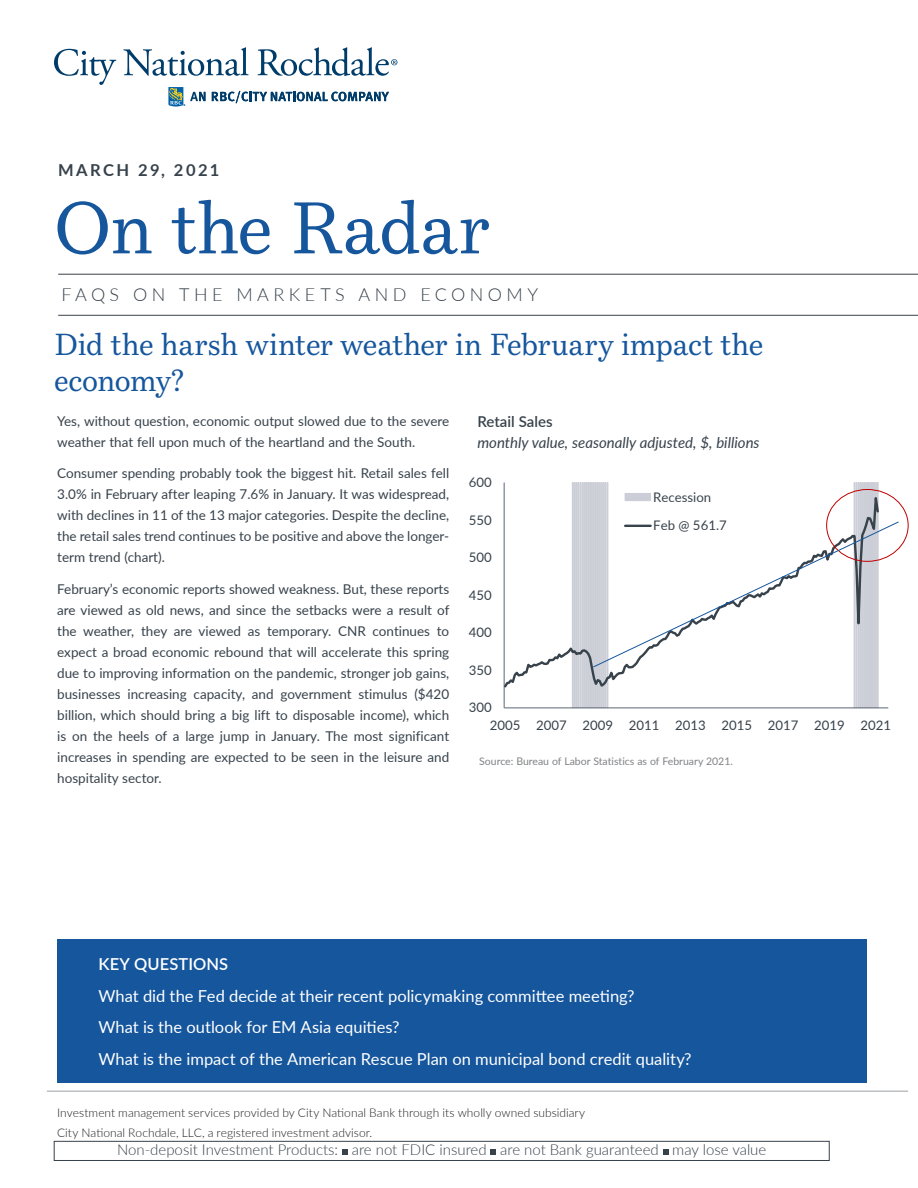
<style>
.page{position:relative;width:918px;height:1188px;background:#fff}
.page>*{position:absolute;margin:0;border:0;box-sizing:border-box;transform-origin:0 0}
.Intro_Paragraph{font:72px "Bressay";letter-spacing:-.01em;color:#15569d}
.Intro_Paragraph-2{font:30px/36px "Bressay";letter-spacing:-.005em;color:#15569d}
.Intro_Paragraph-3{font:300 18px "Lato";letter-spacing:.245em;color:#37424b}
.t1{font:16.5px "Lato";color:#fff}
.t2{font:600 16.5px "Lato";letter-spacing:.005em;color:#fff}
.t3{font:700 16.5px "Lato";letter-spacing:.15em;color:#37424b}
.t4{font:300 15px "Lato";color:#37424b}
.Letter_Body{font:italic 15px "Lato";color:#37424b}
.Letter_Body-2{font:600 15px "Lato";color:#37424b}
.t5{font:13.5px/21px "Lato";color:#37424b;text-align:justify}
.t6{font:13.2px/28.8px "Lato";color:#37424b}
.Body{font:300 12px "Lato";letter-spacing:.005em;color:#231f20}
.Letter_Body-3{font:10.5px "Lato";color:#808285}
</style>
<div class="page">
<div style="left:57px;top:940px;width:810px;height:143px;background:#15569d"></div>
<svg style="left:342px;top:1150px;width:6px;height:5px"></svg>
<svg style="left:491px;top:1149px;width:5px;height:6px"></svg>
<svg style="left:663px;top:1149px;width:5px;height:6px"></svg>
<div style="left:54px;top:1141px;width:775px;height:20px;border:1px solid #37424b"></div>
<div style="left:572px;top:483px;width:2px;height:225px;border:1px solid #cbced6"></div>
<div style="left:574px;top:483px;width:2px;height:225px;border:1px solid #cbced6"></div>
<div style="left:576px;top:483px;width:1px;height:225px;border:1px solid #cbced6"></div>
<div style="left:578px;top:483px;width:1px;height:225px;border:1px solid #cbced6"></div>
<div style="left:580px;top:483px;width:1px;height:225px;border:1px solid #cbced6"></div>
<div style="left:582px;top:483px;width:1px;height:225px;border:1px solid #cbced6"></div>
<div style="left:583px;top:483px;width:2px;height:225px;border:1px solid #cbced6"></div>
<div style="left:585px;top:483px;width:2px;height:225px;border:1px solid #cbced6"></div>
<div style="left:587px;top:483px;width:2px;height:225px;border:1px solid #cbced6"></div>
<div style="left:589px;top:483px;width:2px;height:225px;border:1px solid #cbced6"></div>
<div style="left:591px;top:483px;width:2px;height:225px;border:1px solid #cbced6"></div>
<div style="left:593px;top:483px;width:2px;height:225px;border:1px solid #cbced6"></div>
<div style="left:595px;top:483px;width:2px;height:225px;border:1px solid #cbced6"></div>
<div style="left:597px;top:483px;width:2px;height:225px;border:1px solid #cbced6"></div>
<div style="left:599px;top:483px;width:2px;height:225px;border:1px solid #cbced6"></div>
<div style="left:601px;top:483px;width:2px;height:225px;border:1px solid #cbced6"></div>
<div style="left:603px;top:483px;width:1px;height:225px;border:1px solid #cbced6"></div>
<div style="left:605px;top:483px;width:1px;height:225px;border:1px solid #cbced6"></div>
<div style="left:607px;top:483px;width:1px;height:225px;border:1px solid #cbced6"></div>
<div style="left:854px;top:483px;width:1px;height:225px;border:1px solid #cbced6"></div>
<div style="left:856px;top:483px;width:1px;height:225px;border:1px solid #cbced6"></div>
<div style="left:858px;top:483px;width:1px;height:225px;border:1px solid #cbced6"></div>
<div style="left:860px;top:483px;width:1px;height:225px;border:1px solid #cbced6"></div>
<div style="left:861px;top:483px;width:2px;height:225px;border:1px solid #cbced6"></div>
<div style="left:863px;top:483px;width:2px;height:225px;border:1px solid #cbced6"></div>
<div style="left:865px;top:483px;width:2px;height:225px;border:1px solid #cbced6"></div>
<div style="left:867px;top:483px;width:2px;height:225px;border:1px solid #cbced6"></div>
<div style="left:869px;top:483px;width:2px;height:225px;border:1px solid #cbced6"></div>
<div style="left:871px;top:483px;width:2px;height:225px;border:1px solid #cbced6"></div>
<div style="left:873px;top:483px;width:2px;height:225px;border:1px solid #cbced6"></div>
<div style="left:875px;top:483px;width:2px;height:225px;border:1px solid #cbced6"></div>
<div style="left:877px;top:483px;width:2px;height:225px;border:1px solid #cbced6"></div>
<hr style="left:504px;top:483px;width:1px;height:225px;background:#5e6874">
<hr style="left:504px;top:707px;width:384px;height:1px;background:#5e6874">
<svg style="left:504px;top:483px;width:376px;height:209px"></svg>
<div style="left:616px;top:483px;width:119px;height:57px;background:#fff"></div>
<div style="left:625px;top:493px;width:26px;height:8px;background:#cbced6"></div>
<svg style="left:592px;top:521px;width:307px;height:147px"></svg>
<hr style="left:58px;top:315px;width:860px;height:1px;background:#37424b">
<hr style="left:58px;top:274px;width:860px;height:1px;background:#37424b">
<hr style="left:47px;top:1091px;width:861px;height:1px;background:#37424b">
<svg style="left:168px;top:87px;width:37px;height:20px"></svg>
<svg style="left:212px;top:91px;width:177px;height:12px"></svg>
<svg style="left:54px;top:49px;width:62px;height:36px"></svg>
<svg style="left:123px;top:47px;width:126px;height:29px"></svg>
<svg style="left:258px;top:47px;width:139px;height:29px"></svg>
<p class="t3" style="left:58px;top:158px;width:163px">MARCH 29, 2021</p>
<p class="Intro_Paragraph" style="left:54px;top:184px;width:438px">On the Radar</p>
<p class="Intro_Paragraph-3" style="left:62px;top:282px;width:478px">FAQS ON THE MARKETS AND ECONOMY</p>
<p class="Intro_Paragraph-2" style="left:54px;top:326px;width:711px">Did the harsh winter weather in February impact the economy?</p>
<p class="t5" style="left:57px;top:410px;width:394px">Yes, without question, economic output slowed due to the severe weather that fell upon much of the heartland and the South.</p>
<p class="t5" style="left:57px;top:462px;width:394px">Consumer spending probably took the biggest hit. Retail sales fell 3.0% in February after leaping 7.6% in January. It was widespread, with declines in 11 of the 13 major categories. Despite the decline, the retail sales trend continues to be positive and above the longer&shy;term trend (chart).</p>
<p class="t5" style="left:57px;top:578px;width:394px">February’s economic reports showed weakness. But, these reports are viewed as old news, and since the setbacks were a result of the weather, they are viewed as temporary. CNR continues to expect a broad economic rebound that will accelerate this spring due to improving information on the pandemic, stronger job gains, businesses increasing capacity, and government stimulus ($420 billion, which should bring a big lift to disposable income), which is on the heels of a large jump in January. The most significant increases in spending are expected to be seen in the leisure and hospitality sector.</p>
<p class="Letter_Body-2" style="left:477px;top:410px;width:77px">Retail Sales</p>
<p class="Letter_Body" style="left:477px;top:432px;width:284px">monthly value, seasonally adjusted, $, billions</p>
<p class="t6" style="left:469px;top:467px;width:25px">600</p>
<p class="t6" style="left:653px;top:482px;width:75px">Recession<br>Feb @ 561.7</p>
<p class="t6" style="left:469px;top:505px;width:25px">550</p>
<p class="t6" style="left:469px;top:542px;width:25px">500</p>
<p class="t6" style="left:469px;top:580px;width:25px">450</p>
<p class="t6" style="left:469px;top:617px;width:25px">400</p>
<p class="t6" style="left:469px;top:655px;width:25px">350</p>
<p class="t6" style="left:469px;top:693px;width:25px">300</p>
<p class="t6" style="left:490px;top:710px;width:403px">2005 2007 2009 2011 2013 2015 2017 2019 2021</p>
<p class="Letter_Body-3" style="left:479px;top:753px;width:255px">Source: Bureau of Labor Statistics as of February 2021.</p>
<p class="t2" style="left:98px;top:952px;width:131px">KEY QUESTIONS</p>
<p class="t1" style="left:98px;top:984px;width:538px">What did the Fed decide at their recent policymaking committee meeting?</p>
<p class="t1" style="left:98px;top:1015px;width:302px">What is the outlook for EM Asia equities?</p>
<p class="t1" style="left:98px;top:1047px;width:594px">What is the impact of the American Rescue Plan on municipal bond credit quality?</p>
<p class="Body" style="left:57px;top:1104px;width:530px">Investment management services provided by City National Bank through its wholly owned subsidiary</p>
<p class="Body" style="left:57px;top:1125px;width:317px">City National Rochdale, LLC, a registered investment advisor.</p>
<p class="t4" style="left:117px;top:1140px;width:651px">Non-deposit Investment Products: are not FDIC insured are not Bank guaranteed may lose value</p>
</div>
